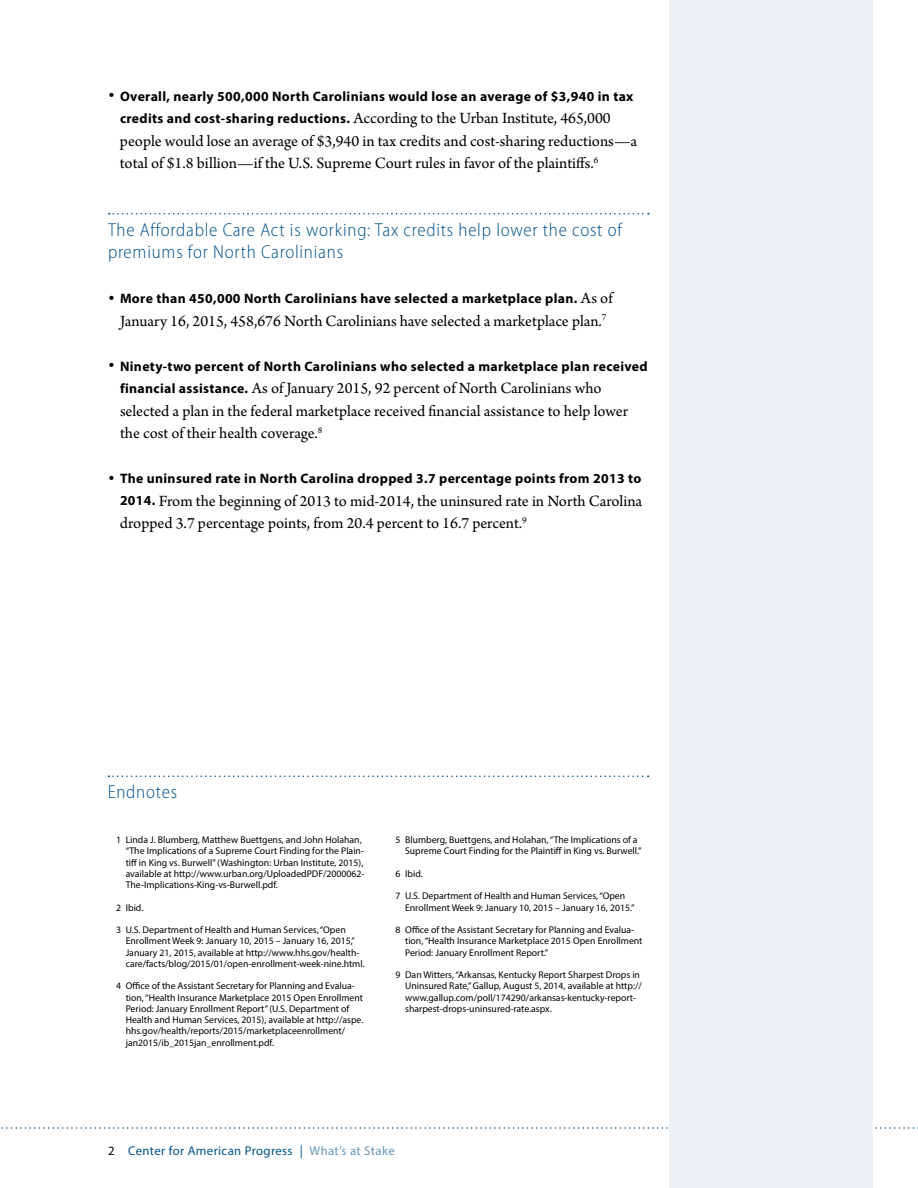
<style>
.page{position:relative;width:918px;height:1188px;background:#fff}
.page>*{position:absolute;margin:0;border:0;box-sizing:border-box;transform-origin:0 0}
.t1{font:300 semi-condensed 18.75px/22.5px "Myriad Pro";letter-spacing:.04em;color:#005288}
.t2{font:16.5px/22.5px "Arno Pro";color:#000}
.t3{font:700 13.65px "Myriad Pro";letter-spacing:.025em;color:#000}
.t4{font:12.75px "Myriad Pro";letter-spacing:.03em;color:#005288}
.t5{font:9.75px/11.2px "Myriad Pro";color:#000}
.s1{font-family:"Myriad Pro";font-weight:700;font-size:13.65px}
.s2{font-family:"Arno Pro";font-weight:400;font-size:16.5px}
.s3{color:#000}
.s4{color:#6697b8}
</style>
<div class="page">
<svg style="left:1px;top:1127px;width:917px;height:2px"></svg>
<svg style="left:109px;top:213px;width:540px;height:1px"></svg>
<svg style="left:108px;top:776px;width:541px;height:1px"></svg>
<div style="left:669px;top:0;width:204px;height:1188px;background:#ebf1f5"></div>
<h3 class="t3" style="left:108px;top:87px;width:527px"><sup>•</sup> Overall, nearly 500,000 North Carolinians would lose an average of $3,940 in tax</h3>
<p class="t2" style="left:120px;top:108px;width:519px"><span class="s1">credits and cost-sharing reductions.</span> According to the Urban Institute, 465,000 people would lose an average of $3,940 in tax credits and cost-sharing reductions—a total of $1.8 billion—if the U.S. Supreme Court rules in favor of the plaintiffs.<sup>6</sup></p>
<h1 class="t1" style="left:108px;top:218px;width:516px">The Affordable Care Act is working: Tax credits help lower the cost of premiums for North Carolinians</h1>
<h3 class="t3" style="left:108px;top:290px;width:506px"><sup>•</sup> More than 450,000 North Carolinians have selected a marketplace plan. <span class="s2">As of</span></h3>
<h2 class="t2" style="left:120px;top:310px;width:488px">January 16, 2015, 458,676 North Carolinians have selected a marketplace plan.<sup>7</sup></h2>
<h3 class="t3" style="left:108px;top:357px;width:541px"><sup>•</sup> Ninety-two percent of North Carolinians who selected a marketplace plan received</h3>
<h2 class="t2" style="left:120px;top:378px;width:510px"><span class="s1">financial assistance.</span> As of January 2015, 92 percent of North Carolinians who selected a plan in the federal marketplace received financial assistance to help lower the cost of their health coverage.<sup>8</sup></h2>
<h3 class="t3" style="left:108px;top:470px;width:535px"><sup>•</sup> The uninsured rate in North Carolina dropped 3.7 percentage points from 2013 to</h3>
<h2 class="t2" style="left:120px;top:490px;width:524px"><span class="s1">2014.</span> From the beginning of 2013 to mid-2014, the uninsured rate in North Carolina dropped 3.7 percentage points, from 20.4 percent to 16.7 percent.<sup>9</sup></h2>
<h1 class="t1" style="left:108px;top:781px;width:71px">Endnotes</h1>
<p class="t5" style="left:126px;top:834px;width:240px;text-indent:-10px">1 Linda J. Blumberg, Matthew Buettgens, and John Holahan, “The Implications of a Supreme Court Finding for the Plain&shy;tiff in King vs. Burwell” (Washington: Urban Institute, 2015), available at http://www.urban.org/UploadedPDF/2000062- The-Implications-King-vs-Burwell.pdf.</p>
<p class="t5" style="left:116px;top:901px;width:29px">2 Ibid.</p>
<p class="t5" style="left:126px;top:924px;width:240px;text-indent:-10px">3 U.S. Department of Health and Human Services, “Open Enrollment Week 9: January 10, 2015 – January 16, 2015,” January 21, 2015, available at http://www.hhs.gov/health&shy;care/facts/blog/2015/01/open-enrollment-week-nine.html.</p>
<p class="t5" style="left:126px;top:980px;width:239px;text-indent:-10px">4 Office of the Assistant Secretary for Planning and Evalua&shy;tion, “Health Insurance Marketplace 2015 Open Enrollment Period: January Enrollment Report” (U.S. Department of Health and Human Services, 2015), available at http://aspe. hhs.gov/health/reports/2015/marketplaceenrollment/ jan2015/ib_2015jan_enrollment.pdf.</p>
<p class="t5" style="left:405px;top:834px;width:238px;text-indent:-10px">5 Blumberg, Buettgens, and Holahan, “The Implications of a<br>Supreme Court Finding for the Plaintiff in King vs. Burwell.”</p>
<p class="t5" style="left:396px;top:868px;width:29px">6 Ibid.</p>
<p class="t5" style="left:405px;top:890px;width:231px;text-indent:-10px">7 U.S. Department of Health and Human Services, “Open<br>Enrollment Week 9: January 10, 2015 – January 16, 2015.”</p>
<p class="t5" style="left:405px;top:924px;width:239px;text-indent:-10px">8 Office of the Assistant Secretary for Planning and Evalua&shy;tion, “Health Insurance Marketplace 2015 Open Enrollment<br>Period: January Enrollment Report.”</p>
<p class="t5" style="left:405px;top:969px;width:238px;text-indent:-10px">9 Dan Witters, “Arkansas, Kentucky Report Sharpest Drops in Uninsured Rate,” Gallup, August 5, 2014, available at http:// www.gallup.com/poll/174290/arkansas-kentucky-report&shy;sharpest-drops-uninsured-rate.aspx.</p>
<h3 class="t4" style="left:108px;top:1143px;width:288px"><span class="s3">2</span> Center for American Progress | <span class="s4">What’s at Stake</span></h3>
</div>
